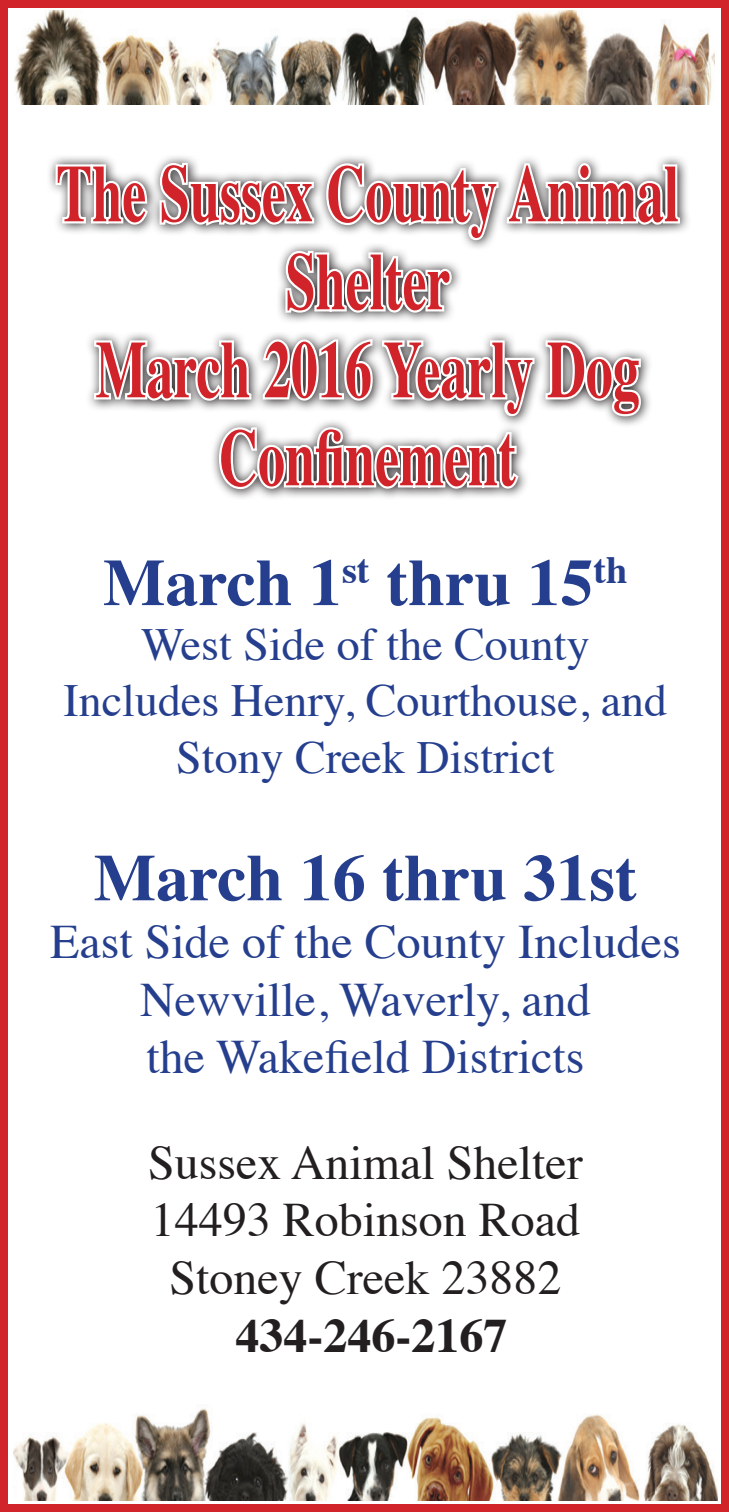
<style>
.page{position:relative;width:729px;height:1512px;background:#fff}
.page>*{position:absolute;margin:0;border:0;box-sizing:border-box;transform-origin:0 0}
.t1{font:700 81px "Times";color:#d1232a;scale:.67 1}
.t2{font:700 66px "Times";color:#253f8e}
.t3{font:48px/57.6px "Times";color:#253f8e;text-align:center}
.t4{font:48px "Times";color:#231f20}
.t5{font:700 48px "Times";color:#231f20}
.t6{font:46px/57.6px "Times";color:#253f8e;text-align:center}
</style>
<div class="page">
<div style="left:0;top:0;width:729px;height:1512px;border:8px solid #d1232a"></div>
<svg style="left:49px;top:156px;width:639px;height:269px"></svg>
<svg style="left:53px;top:162px;width:98px;height:65px"></svg>
<svg style="left:157px;top:160px;width:525px;height:156px"></svg>
<svg style="left:543px;top:338px;width:100px;height:81px"></svg>
<svg style="left:92px;top:337px;width:445px;height:161px"></svg>
<img style="left:14px;top:11px;width:701px;height:94px">
<img style="left:14px;top:1408px;width:703px;height:92px">
<p class="t1" style="left:56px;top:116px;width:931px">The Sussex County Animal</p>
<p class="t1" style="left:286px;top:204px;width:248px">Shelter</p>
<p class="t1" style="left:95px;top:292px;width:814px">March 2016 Yearly Dog</p>
<p class="t1" style="left:219px;top:380px;width:445px">Confinement</p>
<p class="t2" style="left:103px;top:520px;width:526px">March 1<sup>st</sup> thru 15<sup>th</sup></p>
<p class="t6" style="left:141px;top:612px;width:450px">West Side of the County</p>
<p class="t6" style="left:63px;top:667px;width:605px">Includes Henry, Courthouse, and<br>Stony Creek District</p>
<p class="t2" style="left:94px;top:815px;width:545px">March 16 thru 31st</p>
<p class="t3" style="left:50px;top:909px;width:632px">East Side of the County Includes<br>Newville, Waverly, and</p>
<p class="t3" style="left:146px;top:1024px;width:439px">the Wakefield Districts</p>
<p class="t4" style="left:148px;top:1118px;width:436px">Sussex Animal Shelter</p>
<p class="t4" style="left:151px;top:1175px;width:431px">14493 Robinson Road</p>
<p class="t4" style="left:169px;top:1233px;width:393px">Stoney Creek 23882</p>
<p class="t5" style="left:235px;top:1289px;width:273px">434-246-2167</p>
</div>
